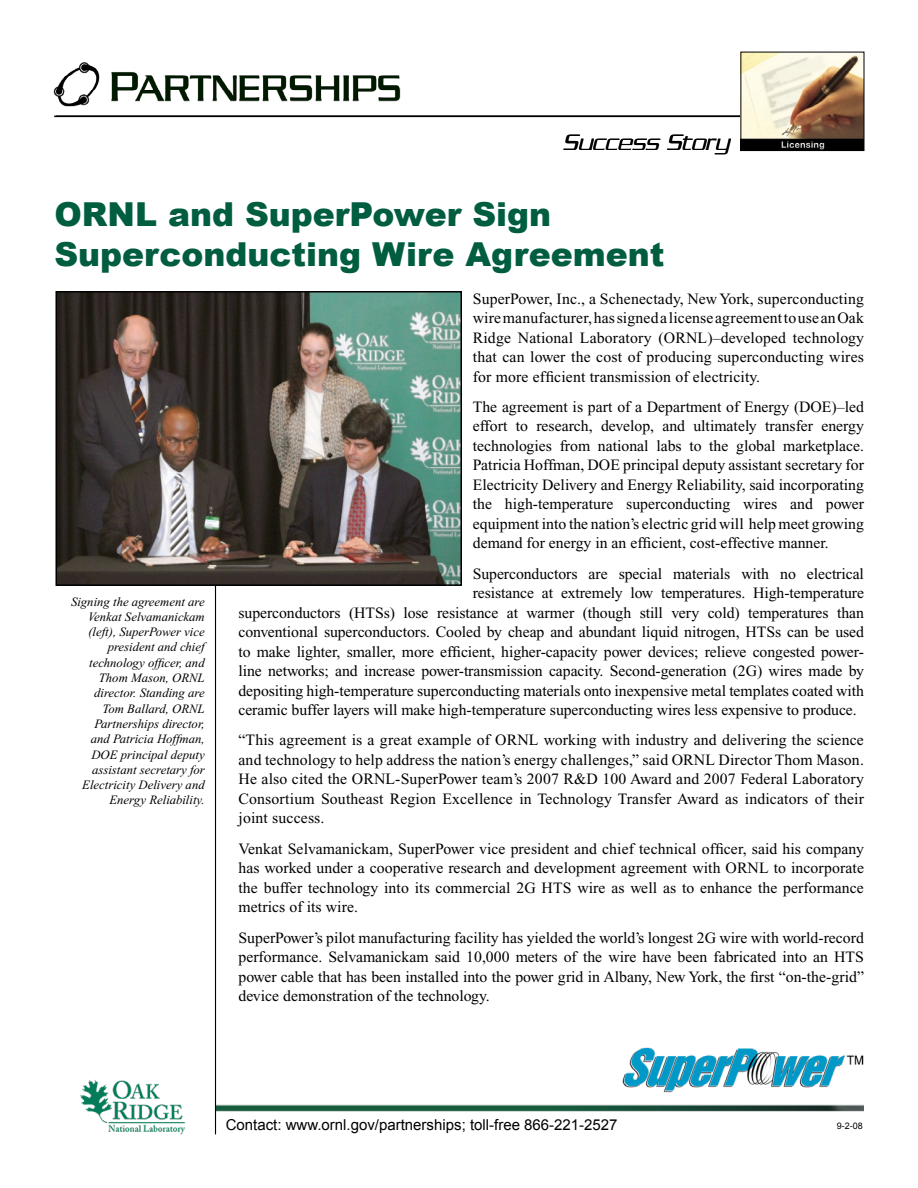
<style>
.page{position:relative;width:918px;height:1188px;background:#fff}
.page>*{position:absolute;margin:0;border:0;box-sizing:border-box;transform-origin:0 0}
._01_Header{font:900 33px/39.6px "Arial";color:#005d40}
.t1{font:italic 300 24px "Serpentine ICG";color:#000}
._03_Body_text{font:15.75px/19.5px "Times New Roman";letter-spacing:-.005em;color:#000;text-align:justify}
.t2{font:15px "Arial";color:#000}
._05_caption{font:italic 12.75px/15.3px "Times New Roman";color:#000;text-align:right}
._05_caption-2{font:9px "Arial";color:#000}
</style>
<div class="page">
<img style="left:80px;top:1080px;width:105px;height:55px">
<img style="left:216px;top:1103px;width:648px;height:10px">
<hr style="left:215px;top:405px;width:1px;height:729px;background:#000">
<img style="left:59px;top:294px;width:400px;height:289px">
<div style="left:56px;top:291px;width:406px;height:295px;border:2px solid #000"></div>
<img style="left:622px;top:1047px;width:242px;height:46px">
<img style="left:53px;top:62px;width:348px;height:45px">
<hr style="left:54px;top:116px;width:791px;height:1px;background:#000">
<img style="left:743px;top:54px;width:119px;height:95px">
<div style="left:741px;top:52px;width:123px;height:99px;border:1px solid #000"></div>
<p class="t1" style="left:563px;top:129px;width:168px">Success Story</p>
<p class="_01_Header" style="left:54px;top:194px;width:612px">ORNL and SuperPower Sign<br>Superconducting Wire Agreement</p>
<p class="_05_caption" style="left:71px;top:594px;width:135px">Signing the agreement are<br>Venkat Selvamanickam (left), SuperPower vice president and chief technology officer, and<br>Thom Mason, ORNL director. Standing are<br>Tom Ballard, ORNL<br>Partnerships director,<br>and Patricia Hoffman,<br>DOE principal deputy assistant secretary for<br>Electricity Delivery and<br>Energy Reliability.</p>
<p class="_03_Body_text" style="left:473px;top:289px;width:393px">SuperPower, Inc., a Schenectady, New York, superconducting wire manufacturer, has signed a license agreement to use an Oak Ridge National Laboratory (ORNL)–developed technology that can lower the cost of producing superconducting wires for more efficient transmission of electricity.</p>
<p class="_03_Body_text" style="left:473px;top:397px;width:393px">The agreement is part of a Department of Energy (DOE)–led effort to research, develop, and ultimately transfer energy technologies from national labs to the global marketplace.<br>Patricia Hoffman, DOE principal deputy assistant secretary for Electricity Delivery and Energy Reliability, said incorporating the high-temperature superconducting wires and power equipment into the nation’s electric grid will help meet growing demand for energy in an efficient, cost-effective manner.</p>
<p class="_03_Body_text" style="left:473px;top:564px;width:393px">Superconductors are special materials with no electrical</p>
<p class="_03_Body_text" style="left:473px;top:583px;width:393px">resistance at extremely low temperatures. High-temperature</p>
<p class="_03_Body_text" style="left:238px;top:603px;width:627px">superconductors (HTSs) lose resistance at warmer (though still very cold) temperatures than</p>
<p class="_03_Body_text" style="left:238px;top:622px;width:627px">conventional superconductors. Cooled by cheap and abundant liquid nitrogen, HTSs can be used</p>
<p class="_03_Body_text" style="left:238px;top:642px;width:627px">to make lighter, smaller, more efficient, higher-capacity power devices; relieve congested power-</p>
<p class="_03_Body_text" style="left:238px;top:661px;width:627px">line networks; and increase power-transmission capacity. Second-generation (2G) wires made by</p>
<p class="_03_Body_text" style="left:238px;top:681px;width:627px">depositing high-temperature superconducting materials onto inexpensive metal templates coated with</p>
<p class="_03_Body_text" style="left:238px;top:700px;width:620px">ceramic buffer layers will make high-temperature superconducting wires less expensive to produce.</p>
<p class="_03_Body_text" style="left:238px;top:730px;width:627px">“This agreement is a great example of ORNL working with industry and delivering the science and technology to help address the nation’s energy challenges,” said ORNL Director Thom Mason.<br>He also cited the ORNL-SuperPower team’s 2007 R&amp;D 100 Award and 2007 Federal Laboratory Consortium Southeast Region Excellence in Technology Transfer Award as indicators of their joint success.</p>
<p class="_03_Body_text" style="left:238px;top:839px;width:627px">Venkat Selvamanickam, SuperPower vice president and chief technical officer, said his company has worked under a cooperative research and development agreement with ORNL to incorporate the buffer technology into its commercial 2G HTS wire as well as to enhance the performance metrics of its wire.</p>
<p class="_03_Body_text" style="left:238px;top:928px;width:627px">SuperPower’s pilot manufacturing facility has yielded the world’s longest 2G wire with world-record performance. Selvamanickam said 10,000 meters of the wire have been fabricated into an HTS power cable that has been installed into the power grid in Albany, New York, the first “on-the-grid” device demonstration of the technology.</p>
<p class="t2" style="left:226px;top:1115px;width:393px">Contact: www.ornl.gov/partnerships; toll-free 866-221-2527</p>
<p class="_05_caption-2" style="left:837px;top:1119px;width:28px">9-2-08</p>
</div>
